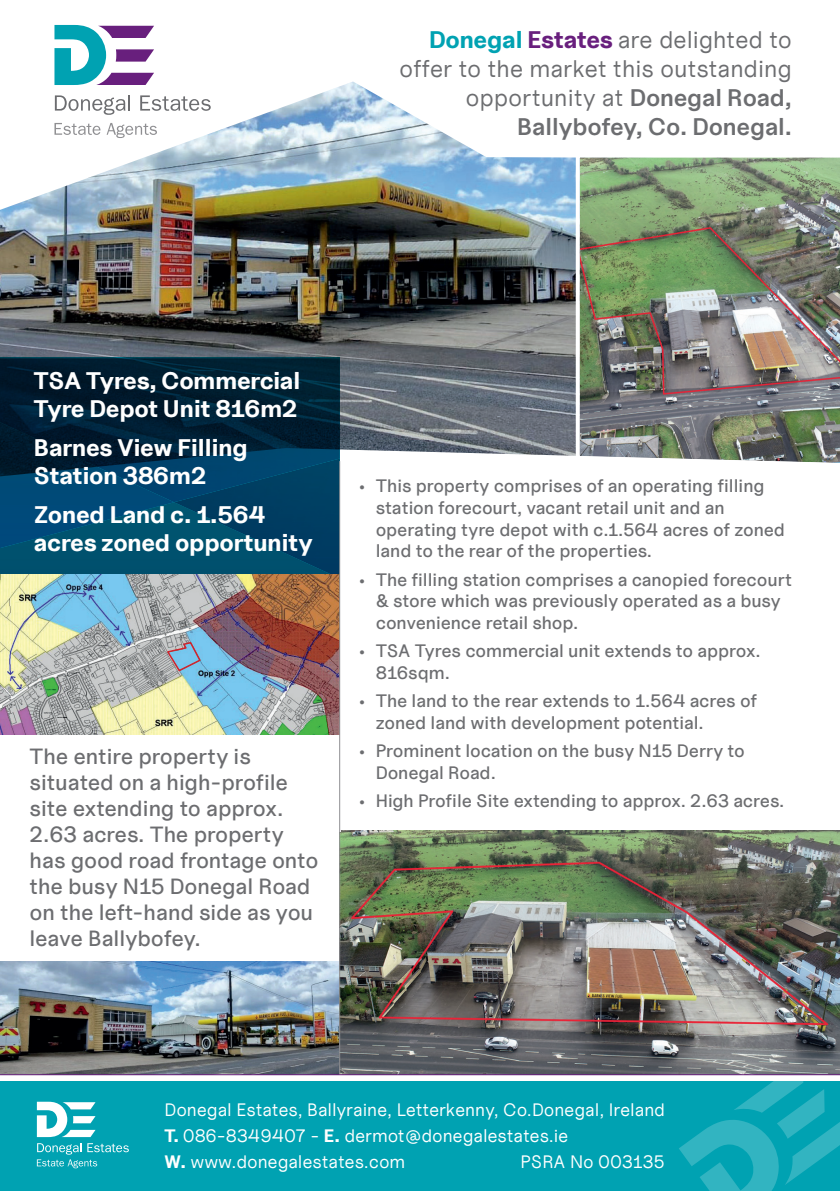
<style>
.page{position:relative;width:840px;height:1191px;background:#fff}
.page>*{position:absolute;margin:0;border:0;box-sizing:border-box;transform-origin:0 0}
.t1{font:24px/28px "Uncut Sans Bold";letter-spacing:-.01em;color:#fff}
.t2{font:24px/28.8px "Uncut Sans Regular";letter-spacing:-.01em;color:#6c6d70;text-align:right}
.t3{font:24px "Uncut Sans Semibold";letter-spacing:-.01em;color:#6c6d70}
.t4{font:22px/26px "Uncut Sans Medium";letter-spacing:-.01em;color:#6c6d70}
.t5{font:18px/21.6px "Uncut Sans Medium";letter-spacing:-.01em;color:#6c6d70}
.t6{font:18px/26px "Uncut Sans Regular";letter-spacing:-.01em;color:#fff}
.s1{font-family:"Uncut Sans Bold";color:#00a2b2}
.s2{font-family:"Uncut Sans Bold";color:#681f7d}
.s3{font-family:"Uncut Sans Semibold"}
.s4{font-family:"Uncut Sans Bold"}
</style>
<div class="page">
<img style="left:0;top:961px;width:339px;height:113px">
<img style="left:0;top:81px;width:573px;height:395px">
<svg style="left:54px;top:25px;width:100px;height:60px"></svg>
<svg style="left:55px;top:95px;width:75px;height:20px"></svg>
<svg style="left:140px;top:95px;width:71px;height:16px"></svg>
<svg style="left:54px;top:123px;width:46px;height:12px"></svg>
<svg style="left:106px;top:123px;width:51px;height:15px"></svg>
<div style="left:0;top:1081px;width:839px;height:110px;background:#00a2b2"></div>
<svg style="left:679px;top:1081px;width:160px;height:110px"></svg>
<svg style="left:37px;top:1101px;width:58px;height:36px"></svg>
<svg style="left:37px;top:1143px;width:92px;height:25px"></svg>
<img style="left:340px;top:831px;width:499px;height:243px">
<svg style="left:0;top:357px;width:339px;height:217px;background:#003451"></svg>
<img style="left:573px;top:157px;width:266px;height:306px">
<img style="left:0;top:574px;width:339px;height:160px">
<hr style="left:339px;top:461px;width:1px;height:613px;background:#8f8f92">
<hr style="left:0;top:1074px;width:839px;height:1px;background:#681f7d">
<svg style="left:166px;top:641px;width:36px;height:31px"></svg>
<h1 class="t2" style="left:399px;top:26px;width:394px"><span class="s1">Donegal</span> <span class="s2">Estates</span> are delighted to offer to the market this outstanding opportunity at <span class="s3">Donegal Road,</span></h1>
<h1 class="t3" style="left:517px;top:111px;width:276px">Ballybofey, Co. Donegal.</h1>
<h1 class="t1" style="left:34px;top:366px;width:267px">TSA Tyres, Commercial<br>Tyre Depot Unit 816m2</h1>
<h1 class="t1" style="left:34px;top:433px;width:215px">Barnes View Filling<br>Station 386m2</h1>
<h1 class="t1" style="left:34px;top:501px;width:280px">Zoned Land c. 1.564 acres zoned opportunity</h1>
<p class="t4" style="left:30px;top:743px;width:290px">The entire property is situated on a high-profile site extending to approx.<br>2.63 acres. The property has good road frontage onto the busy N15 Donegal Road on the left-hand side as you leave Ballybofey.</p>
<p class="t5" style="left:375px;top:475px;width:410px;text-indent:-17px">• This property comprises of an operating filling station forecourt, vacant retail unit and an operating tyre depot with c.1.564 acres of zoned land to the rear of the properties.</p>
<p class="t5" style="left:375px;top:568px;width:417px;text-indent:-17px">• The filling station comprises a canopied forecourt &amp; store which was previously operated as a busy convenience retail shop.</p>
<p class="t5" style="left:375px;top:640px;width:386px;text-indent:-17px">• TSA Tyres commercial unit extends to approx.<br>816sqm.</p>
<p class="t5" style="left:375px;top:690px;width:383px;text-indent:-17px">• The land to the rear extends to 1.564 acres of zoned land with development potential.</p>
<p class="t5" style="left:375px;top:740px;width:370px;text-indent:-17px">• Prominent location on the busy N15 Derry to<br>Donegal Road.</p>
<p class="t5" style="left:358px;top:790px;width:427px">• High Profile Site extending to approx. 2.63 acres.</p>
<p class="t6" style="left:164px;top:1096px;width:502px">Donegal Estates, Ballyraine, Letterkenny, Co.Donegal, Ireland<br><span class="s4">T.</span> 086-8349407 - <span class="s4">E.</span> dermot@donegalestates.ie<br><span class="s4">W.</span> www.donegalestates.com</p>
<p class="t6" style="left:520px;top:1148px;width:146px">PSRA No 003135</p>
</div>
